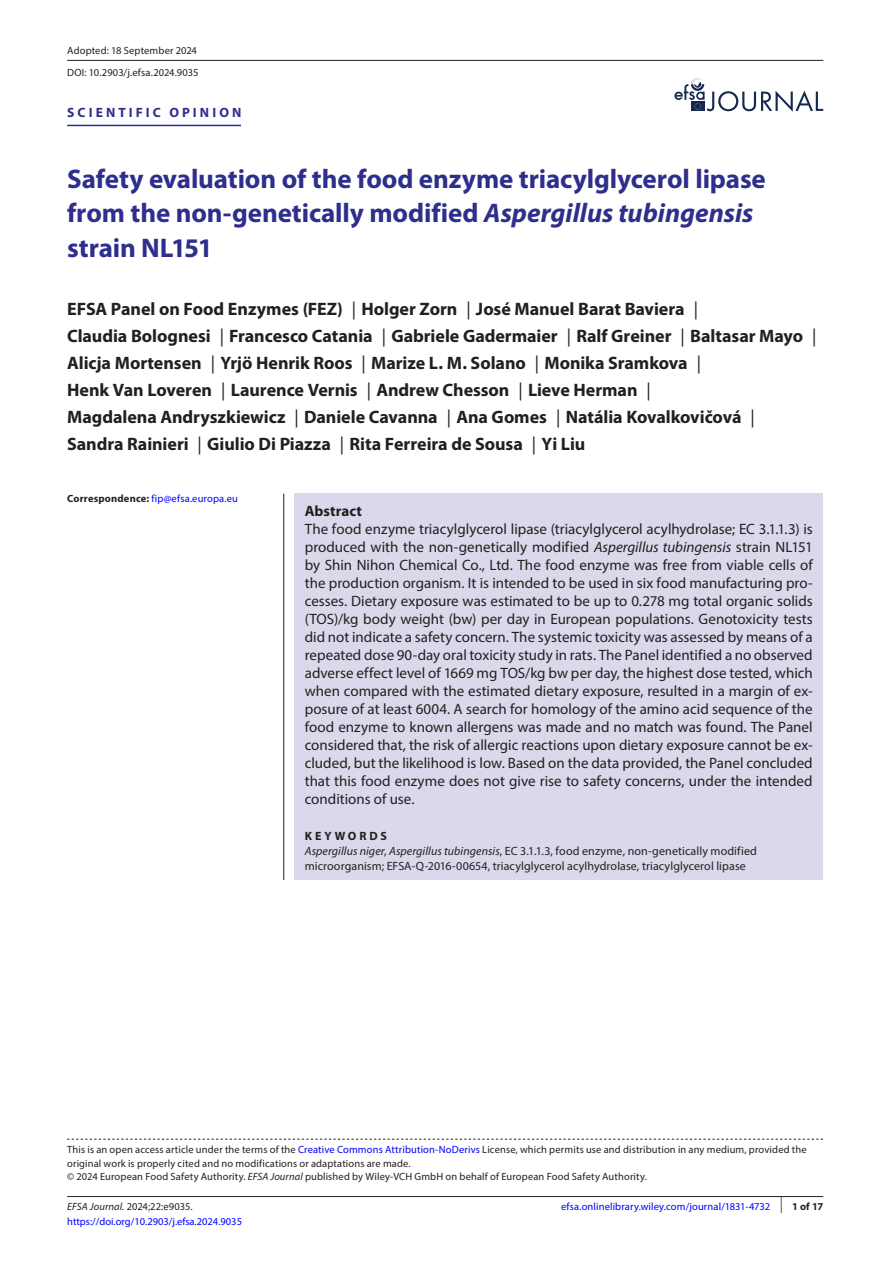
<style>
.page{position:relative;width:893px;height:1263px;background:#fff}
.page>*{position:absolute;margin:0;border:0;box-sizing:border-box;transform-origin:0 0}
.t1{font:700 27px/34.5px "Myriad Pro";letter-spacing:-.005em;color:#2e2e8d}
.t2{font:700 18px/27px "Myriad Pro";letter-spacing:-.005em;color:#231f20}
.t3{font:15px/18px "Myriad Pro";color:#231f20;text-align:justify}
.t4{font:700 15px "Myriad Pro";color:#231f20}
.t5{font:700 13.5px "Myriad Pro";letter-spacing:.23em;color:#2e2e8d}
.t6{font:12px/15px "Myriad Pro";letter-spacing:.01em;color:#231f20}
.t7{font:10.5px/13.5px "Myriad Pro";letter-spacing:.015em;color:#231f20}
.t8{font:10.5px "Myriad Pro";letter-spacing:.01em;color:#00f}
.t9{font:700 10.5px "Myriad Pro";color:#231f20}
.s1{font-style:italic}
.s2{font-weight:400}
.s3{font-weight:700;color:#231f20}
.s4{font-weight:700}
.s5{color:#00f}
</style>
<div class="page">
<hr style="left:67px;top:1196px;width:756px;height:1px;background:#231f20">
<svg style="left:674px;top:78px;width:149px;height:34px"></svg>
<hr style="left:67px;top:125px;width:174px;height:1px;background:#2e2e8d">
<hr style="left:67px;top:60px;width:756px;height:1px;background:#231f20">
<svg style="left:67px;top:1139px;width:756px;height:1px"></svg>
<div style="left:294px;top:494px;width:529px;height:386px;background:#dad8eb"></div>
<hr style="left:283px;top:494px;width:1px;height:386px;background:#231f20">
<p class="t7" style="left:67px;top:39px;width:133px;line-height:22px">Adopted: 18 September 2024<br>DOI: 10.2903/j.efsa.2024.9035</p>
<p class="t5" style="left:67px;top:104px;width:176px">SCIENTIFIC OPINION</p>
<h1 class="t1" style="left:67px;top:160px;width:700px">Safety evaluation of the food enzyme triacylglycerol lipase from the non-genetically modified <span class="s1">Aspergillus tubingensis </span>strain NL151</h1>
<p class="t2" style="left:67px;top:295px;width:751px">EFSA Panel on Food Enzymes (FEZ) <span class="s2">|</span> Holger Zorn <span class="s2">|</span> José Manuel Barat Baviera <span class="s2">|<br></span>Claudia Bolognesi <span class="s2">|</span> Francesco Catania <span class="s2">|</span> Gabriele Gadermaier <span class="s2">|</span> Ralf Greiner <span class="s2">|</span> Baltasar Mayo <span class="s2">| </span>Alicja Mortensen <span class="s2">|</span> Yrjö Henrik Roos <span class="s2">|</span> Marize L. M. Solano <span class="s2">|</span> Monika Sramkova <span class="s2">|<br></span>Henk Van Loveren <span class="s2">|</span> Laurence Vernis <span class="s2">|</span> Andrew Chesson <span class="s2">|</span> Lieve Herman <span class="s2">|<br></span>Magdalena Andryszkiewicz <span class="s2">|</span> Daniele Cavanna <span class="s2">|</span> Ana Gomes <span class="s2">|</span> Natália Kovalkovičová <span class="s2">|<br></span>Sandra Rainieri <span class="s2">|</span> Giulio Di Piazza <span class="s2">|</span> Rita Ferreira de Sousa <span class="s2">|</span> Yi Liu</p>
<p class="t8" style="left:67px;top:492px;width:172px"><span class="s3">Correspondence:</span> fip@efsa.europa.eu</p>
<p class="t4" style="left:305px;top:501px;width:59px">Abstract</p>
<p class="t3" style="left:305px;top:519px;width:510px">The food enzyme triacylglycerol lipase (triacylglycerol acylhydrolase; EC 3.1.1.3) is produced with the non-genetically modified <span class="s1">Aspergillus tubingensis</span> strain NL151 by Shin Nihon Chemical Co., Ltd. The food enzyme was free from viable cells of the production organism. It is intended to be used in six food manufacturing pro&shy;cesses. Dietary exposure was estimated to be up to 0.278 mg total organic solids (TOS)/kg body weight (bw) per day in European populations. Genotoxicity tests did not indicate a safety concern. The systemic toxicity was assessed by means of a repeated dose 90-day oral toxicity study in rats. The Panel identified a no observed adverse effect level of 1669 mg TOS/kg bw per day, the highest dose tested, which when compared with the estimated dietary exposure, resulted in a margin of ex&shy;posure of at least 6004. A search for homology of the amino acid sequence of the food enzyme to known allergens was made and no match was found. The Panel considered that, the risk of allergic reactions upon dietary exposure cannot be ex&shy;cluded, but the likelihood is low. Based on the data provided, the Panel concluded that this food enzyme does not give rise to safety concerns, under the intended conditions of use.</p>
<p class="t6" style="left:305px;top:828px;width:454px"><span class="s4">KEYWORDS<br></span><span class="s1">Aspergillus niger</span>, <span class="s1">Aspergillus tubingensis</span>, EC 3.1.1.3, food enzyme, non-genetically modified microorganism; EFSA-Q-2016-00654, triacylglycerol acylhydrolase, triacylglycerol lipase</p>
<p class="t7" style="left:67px;top:1142px;width:741px">This is an open access article under the terms of the <span class="s5">Creative Commons Attribution-NoDerivs</span> License, which permits use and distribution in any medium, provided the original work is properly cited and no modifications or adaptations are made.<br>© 2024 European Food Safety Authority. <span class="s1">EFSA Journal</span> published by Wiley-VCH GmbH on behalf of European Food Safety Authority.</p>
<p class="t7" style="left:67px;top:1200px;width:127px"><span class="s1">EFSA Journal.</span> 2024;22:e9035.</p>
<p class="t9" style="left:780px;top:1200px;width:45px"><sup>|</sup> 1 of 17</p>
<p class="t8" style="left:67px;top:1215px;width:176px">https://doi.org/10.2903/j.efsa.2024.9035</p>
<p class="t8" style="left:561px;top:1200px;width:211px">efsa.onlinelibrary.wiley.com/journal/1831-4732</p>
</div>
